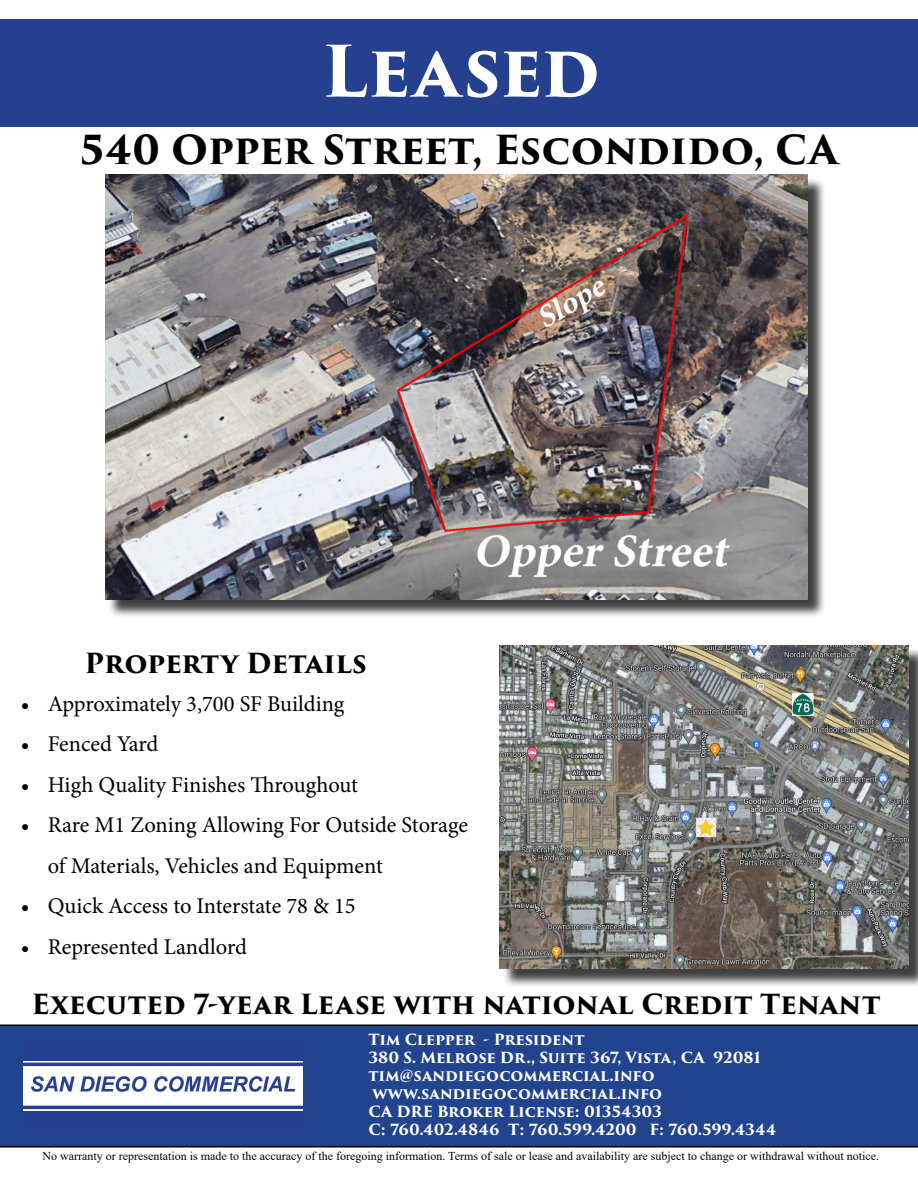
<style>
.page{position:relative;width:918px;height:1188px;background:#fff}
.page>*{position:absolute;margin:0;border:0;box-sizing:border-box;transform-origin:0 0}
.t1{font:700 69px "Trajan Pro 3";letter-spacing:-.015em;color:#fff}
.t2{font:700 39px "Trajan Pro 3";letter-spacing:-.005em;color:#000}
.t3{font:700 27px "Trajan Pro 3";letter-spacing:-.005em;color:#000}
.t4{font:22.5px/40.5px "Minion Pro";letter-spacing:-.005em;color:#000}
.t5{font:18px "Times New Roman";color:#fff}
.t6{font:700 15px/18px "Trajan Pro 3";color:#fff}
.t7{font:12px "Times New Roman";color:#000}
</style>
<div class="page">
<div style="left:0;top:1024px;width:918px;height:124px;background:#22438d"></div>
<img style="left:24px;top:1040px;width:279px;height:92px">
<div style="left:0;top:20px;width:918px;height:107px;background:#25408f"></div>
<div style="left:502px;top:647px;width:416px;height:340px;background:#000;opacity:.75"></div>
<img style="left:500px;top:645px;width:409px;height:324px">
<div style="left:107px;top:177px;width:719px;height:442px;background:#000;opacity:.75"></div>
<img style="left:105px;top:175px;width:702px;height:425px">
<h1 class="t1" style="left:322px;top:20px;width:280px">Leased</h1>
<h2 class="t2" style="left:80px;top:121px;width:759px">540 Opper Street, Escondido, CA</h2>
<p class="t3" style="left:85px;top:643px;width:284px">Property Details</p>
<p class="t4" style="left:21px;top:684px;width:325px">• Approximately 3,700 SF Building</p>
<p class="t4" style="left:21px;top:724px;width:139px">• Fenced Yard</p>
<p class="t4" style="left:21px;top:765px;width:339px">• High Quality Finishes Throughout</p>
<p class="t4" style="left:48px;top:805px;width:422px;text-indent:-27px">• Rare M1 Zoning Allowing For Outside Storage of Materials, Vehicles and Equipment</p>
<p class="t4" style="left:21px;top:886px;width:336px">• Quick Access to Interstate 78 &amp; 15</p>
<p class="t4" style="left:21px;top:927px;width:228px">• Represented Landlord</p>
<p class="t3" style="left:32px;top:984px;width:850px">Executed 7-year Lease with national Credit Tenant</p>
<p class="t6" style="left:368px;top:1031px;width:409px">Tim Clepper - President<br>380 S. Melrose Dr., Suite 367, Vista, CA 92081 tim@sandiegocommercial.info www.sandiegocommercial.info<br>CA DRE Broker License: 01354303<br>C: 760.402.4846 T: 760.599.4200 F: 760.599.4344</p>
<p class="t5" style="left:350px;top:1112px;width:226px">www.sandiegocommercial.info</p>
<p class="t7" style="left:43px;top:1148px;width:838px">No warranty or representation is made to the accuracy of the foregoing information. Terms of sale or lease and availability are subject to change or withdrawal without notice.</p>
</div>
